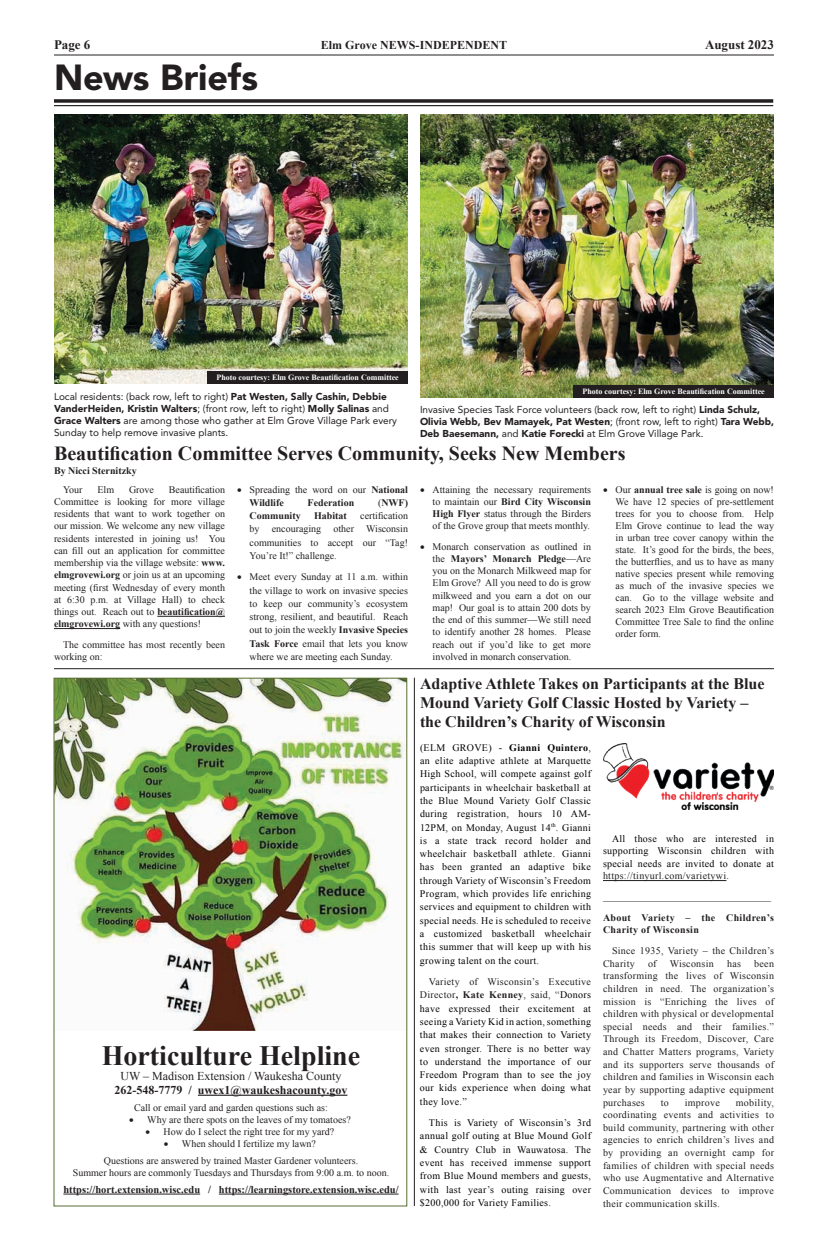
<style>
.page{position:relative;width:828px;height:1260px;background:#fff}
.page>*{position:absolute;margin:0;border:0;box-sizing:border-box;transform-origin:0 0}
.t1{font:900 36px "Avenir LT Std";letter-spacing:-.005em;color:#231f20}
.t2{font:700 28px "Times New Roman";color:#231f20}
.t3{font:700 20px "Times New Roman";color:#231f20}
.t4{font:700 16px/19.2px "Times New Roman";color:#231f20}
.t5{font:700 13px "Times New Roman";color:#231f20}
.t6{font:700 12px "Times New Roman";color:#231f20}
.t7{font:12px "Times New Roman";color:#231f20}
.t8{font:700 10.5px "Times New Roman";color:#231f20}
.t9{font:10px/12.3px "Times New Roman";color:#231f20;text-align:justify}
.t10{font:10px/13.3px "Times New Roman";letter-spacing:.03em;color:#020304;text-align:justify}
.t11{font:10px/12px "Avenir LT Std";color:#231f20}
.t12{font:10px/12.6px "Times New Roman";letter-spacing:.03em;color:#231f20}
.t13{font:700 10px "Times New Roman";color:#231f20}
.t14{font:700 10px/12.6px "Times New Roman";letter-spacing:.03em;color:#231f20}
.t15{font:700 8px "Times New Roman";color:#fff}
.t16{font:8px "Times New Roman";color:#020304}
.s1{font-weight:900}
.s2{font-weight:700}
.s3{font-weight:400}
.s4{color:#231f20}
.s5{font-weight:700;color:#231f20}
</style>
<div class="page">
<svg style="left:54px;top:99px;width:719px;height:4px;background:#3e3a3b"></svg>
<hr style="left:54px;top:105px;width:719px;height:1px;background:#231f20">
<hr style="left:414px;top:678px;width:1px;height:528px;background:#231f20">
<img style="left:420px;top:115px;width:354px;height:282px">
<img style="left:54px;top:115px;width:354px;height:269px">
<img style="left:56px;top:680px;width:349px;height:351px">
<img style="left:603px;top:744px;width:171px;height:65px">
<div style="left:207px;top:372px;width:201px;height:12px;background:#231f20"></div>
<div style="left:573px;top:385px;width:201px;height:12px;background:#231f20"></div>
<hr style="left:157px;top:616px;width:68px;height:1px;background:#231f20">
<hr style="left:54px;top:628px;width:66px;height:1px;background:#231f20">
<hr style="left:198px;top:1095px;width:149px;height:1px;background:#231f20">
<hr style="left:63px;top:1194px;width:137px;height:1px;background:#231f20">
<hr style="left:219px;top:1194px;width:180px;height:1px;background:#231f20">
<hr style="left:603px;top:880px;width:123px;height:1px;background:#231f20">
<hr style="left:54px;top:668px;width:720px;height:1px;background:#231f20">
<hr style="left:54px;top:54px;width:720px;height:2px;background:#231f20">
<h3 class="t5" style="left:54px;top:35px;width:38px">Page 6</h3>
<p class="t6" style="left:321px;top:36px;width:188px">Elm Grove NEWS-INDEPENDENT</p>
<h3 class="t5" style="left:705px;top:35px;width:70px">August 2023</h3>
<h1 class="t1" style="left:54px;top:56px;width:206px">News Briefs</h1>
<p class="t15" style="left:217px;top:372px;width:184px">Photo courtesy: Elm Grove Beautification Committee</p>
<p class="t11" style="left:54px;top:390px;width:345px">Local residents: (back row, left to right) <span class="s1">Pat Westen, Sally Cashin, Debbie VanderHeiden, Kristin Walters</span>; (front row, left to right) <span class="s1">Molly Salinas</span> and <span class="s1">Grace Walters</span> are among those who gather at Elm Grove Village Park every Sunday to help remove invasive plants.</p>
<p class="t15" style="left:583px;top:386px;width:184px">Photo courtesy: Elm Grove Beautification Committee</p>
<p class="t11" style="left:420px;top:403px;width:355px">Invasive Species Task Force volunteers (back row, left to right) <span class="s1">Linda Schulz,<br>Olivia Webb, Bev Mamayek, Pat Westen</span>; (front row, left to right) <span class="s1">Tara Webb,<br>Deb Baesemann,</span> and <span class="s1">Katie Forecki</span> at Elm Grove Village Park.</p>
<h3 class="t3" style="left:54px;top:440px;width:573px">Beautification Committee Serves Community, Seeks New Members</h3>
<p class="t13" style="left:54px;top:464px;width:84px">By Nicci Sternitzky</p>
<p class="t9" style="left:54px;top:483px;width:173px;text-indent:115px">Beautification Committee is looking for more village residents that want to work together on our mission. We welcome any new village residents interested in joining us! You can fill out an application for committee membership via the village website: <span class="s2">www. elmgrovewi.org</span> or join us at an upcoming meeting (first Wednesday of every month at 6:30 p.m. at Village Hall) to check things out. Reach out to <span class="s2">beautification@ elmgrovewi.org</span> with any questions!</p>
<p class="t9" style="left:54px;top:638px;width:173px;text-indent:9px">The committee has most recently been working on:</p>
<p class="t9" style="left:63px;top:483px;width:21px">Your</p>
<p class="t9" style="left:97px;top:483px;width:18px">Elm</p>
<p class="t9" style="left:129px;top:483px;width:26px">Grove</p>
<p class="t9" style="left:250px;top:482px;width:160px;line-height:13.3px;text-indent:-13px">• Spreading the word on our <span class="s2">National<br>Wildlife</span></p>
<p class="t13" style="left:308px;top:496px;width:48px">Federation</p>
<p class="t13" style="left:378px;top:496px;width:31px"><span class="s3">(</span>NWF)</p>
<p class="t9" style="left:250px;top:509px;width:160px;line-height:13.3px;text-indent:111px">certification by encouraging other Wisconsin communities to accept our “Tag!<br>You’re It!” challenge.</p>
<p class="t9" style="left:250px;top:570px;width:160px;line-height:13.3px;text-indent:-13px">• Meet every Sunday at 11 a.m. within the village to work on invasive species to keep our community’s ecosystem strong, resilient, and beautiful. Reach out to join the weekly <span class="s2">Invasive Species Task Force</span> email that lets you know where we are meeting each Sunday.</p>
<p class="t13" style="left:250px;top:509px;width:53px">Community</p>
<p class="t13" style="left:314px;top:509px;width:34px">Habitat</p>
<h2 class="t2" style="left:102px;top:1036px;width:260px">Horticulture Helpline</h2>
<p class="t7" style="left:120px;top:1067px;width:223px">UW – Madison Extension / Waukesha County</p>
<p class="t6" style="left:115px;top:1082px;width:234px">262-548-7779 / uwex1@waukeshacounty.gov</p>
<p class="t9" style="left:134px;top:1101px;width:195px">Call or email yard and garden questions such as:</p>
<p class="t9" style="left:129px;top:1113px;width:223px">• Why are there spots on the leaves of my tomatoes?</p>
<p class="t9" style="left:146px;top:1125px;width:190px">• How do I select the right tree for my yard?</p>
<p class="t9" style="left:104px;top:1135px;width:256px;line-height:16.8px;text-indent:60px">• When should I fertilize my lawn?<br>Questions are answered by trained Master Gardener volunteers.</p>
<p class="t9" style="left:73px;top:1166px;width:318px">Summer hours are commonly Tuesdays and Thursdays from 9:00 a.m. to noon.</p>
<p class="t8" style="left:63px;top:1182px;width:337px">https://hort.extension.wisc.edu / https://learningstore.extension.wisc.edu/</p>
<p class="t9" style="left:433px;top:483px;width:160px;text-indent:-13px">• Attaining the necessary requirements to maintain our <span class="s2">Bird City Wisconsin High Flyer</span> status through the Birders of the Grove group that meets monthly.</p>
<p class="t9" style="left:433px;top:540px;width:160px;text-indent:-13px">• Monarch conservation as outlined in the <span class="s2">Mayors’ Monarch Pledge</span>—Are you on the Monarch Milkweed map for Elm Grove? All you need to do is grow milkweed and you earn a dot on our map! Our goal is to attain 200 dots by the end of this summer—We still need to identify another 28 homes. Please reach out if you’d like to get more involved in monarch conservation.</p>
<p class="t9" style="left:616px;top:483px;width:160px;line-height:12px;text-indent:-13px">• Our <span class="s2">annual tree sale</span> is going on now!<br>We have 12 species of pre-settlement trees for you to choose from. Help Elm Grove continue to lead the way in urban tree cover canopy within the state. It’s good for the birds, the bees, the butterflies, and us to have as many native species present while removing as much of the invasive species we can. Go to the village website and search 2023 Elm Grove Beautification Committee Tree Sale to find the online order form.</p>
<h3 class="t4" style="left:420px;top:673px;width:346px">Adaptive Athlete Takes on Participants at the Blue<br>Mound Variety Golf Classic Hosted by Variety – the Children’s Charity of Wisconsin</h3>
<p class="t10" style="left:420px;top:741px;width:173px">(ELM GROVE) - <span class="s2">Gianni Quintero</span>, an elite adaptive athlete at Marquette High School, will compete against golf participants in wheelchair basketball at the Blue Mound Variety Golf Classic during registration, hours 10 AM-12PM, on Monday, August 14<sup>th</sup>. Gianni is a state track record holder and wheelchair basketball athlete. Gianni has been granted an adaptive bike through Variety of Wisconsin’s Freedom Program, which provides life enriching services and equipment to children with special needs. He is scheduled to receive a customized basketball wheelchair this summer that will keep up with his growing talent on the court.</p>
<p class="t10" style="left:420px;top:975px;width:173px;text-indent:9px"><span class="s4">Variety of Wisconsin’s Executive Director</span><span class="s5">, Kate Kenney</span><span class="s4">, said, “</span>Donors have expressed their excitement at seeing a Variety Kid in action, something that makes their connection to Variety even stronger. There is no better way to understand the importance of our Freedom Program than to see the joy our kids experience when doing what they love.”</p>
<p class="t10" style="left:420px;top:1116px;width:173px;text-indent:9px">This is Variety of Wisconsin’s 3rd annual golf outing at Blue Mound Golf &amp; Country Club in Wauwatosa. The event has received immense support from Blue Mound members and guests, with last year’s outing raising over $200,000 for Variety Families.</p>
<p class="t10" style="left:603px;top:832px;width:173px;line-height:12.6px;text-indent:9px">All those who are interested in supporting Wisconsin children with special needs are invited to donate at <span class="s4">https://tinyurl.com/varietywi</span>.</p>
<p class="t16" style="left:603px;top:892px;width:169px">__________________________________________</p>
<p class="t14" style="left:603px;top:911px;width:172px">About Variety – the Children’s<br>Charity of Wisconsin</p>
<p class="t12" style="left:603px;top:944px;width:173px;text-indent:9px">Since 1935, Variety – the Children’s<br>Charity</p>
<p class="t9" style="left:603px;top:957px;width:173px;line-height:12.6px;text-indent:151px">been transforming the lives of Wisconsin children in need. The organization’s mission is “Enriching the lives of children with physical or developmental special needs and their families.” Through its Freedom, Discover, Care and Chatter Matters programs, Variety and its supporters serve thousands of children and families in Wisconsin each year by supporting adaptive equipment purchases</p>
<p class="t9" style="left:648px;top:957px;width:10px">of</p>
<p class="t12" style="left:670px;top:957px;width:46px">Wisconsin</p>
<p class="t9" style="left:727px;top:957px;width:15px">has</p>
<p class="t9" style="left:603px;top:1096px;width:173px;line-height:12.6px;text-indent:133px">mobility, coordinating events and activities to build community, partnering with other agencies to enrich children’s lives and by providing an overnight camp for families of children with special needs who use Augmentative and Alternative Communication devices to improve their communication skills.</p>
<p class="t9" style="left:661px;top:1096px;width:10px">to</p>
<p class="t12" style="left:685px;top:1096px;width:37px">improve</p>
</div>
